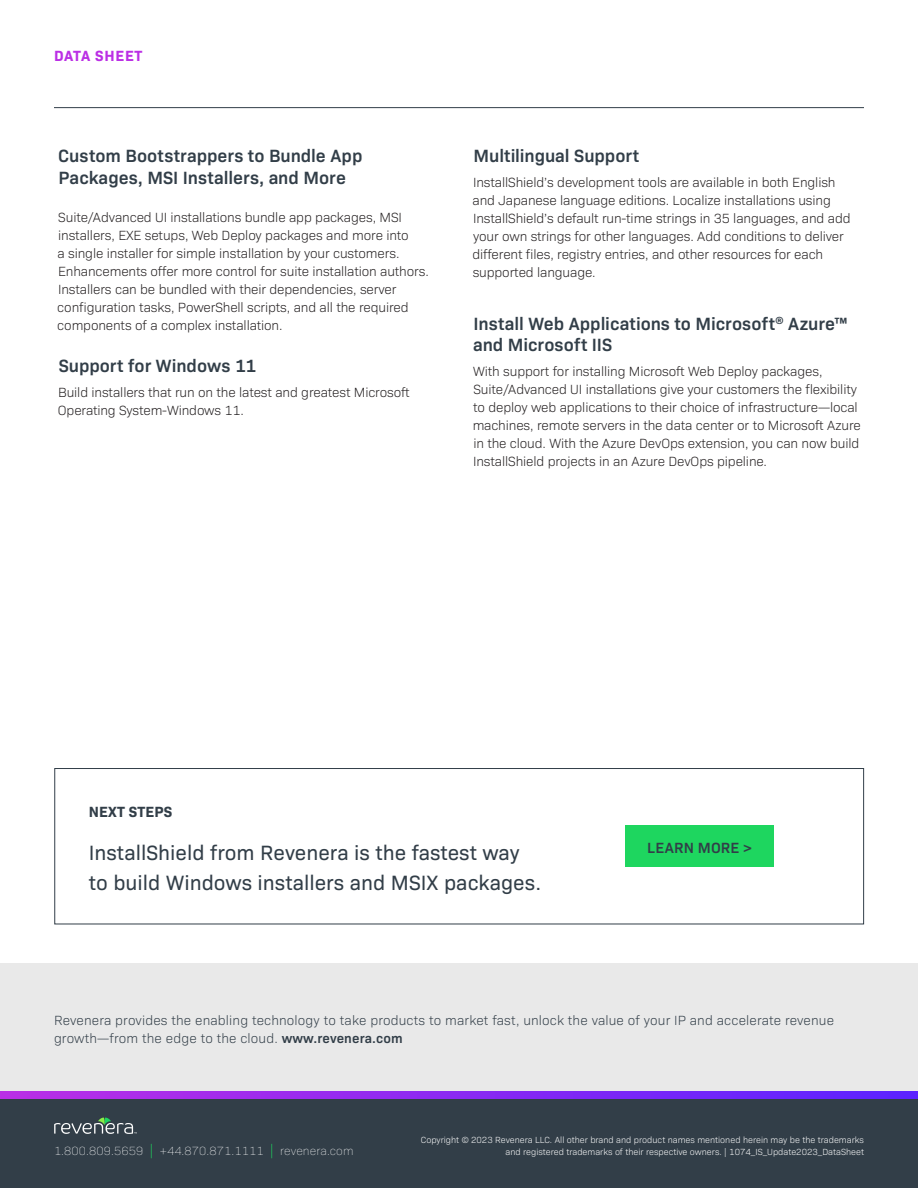
<style>
.page{position:relative;width:918px;height:1188px;background:#fff}
.page>*{position:absolute;margin:0;border:0;box-sizing:border-box;transform-origin:0 0}
.CTA_body{font:21px/30px "Bio Sans";color:#323e48}
.t1{font:600 18px/21.6px "Bio Sans";color:#323e48}
.CTA_button{font:600 15px "Bio Sans";letter-spacing:.01em;color:#323e48}
.t2{font:700 15px "Bio Sans";letter-spacing:.05em;color:#bb2fe5}
.Next_Steps_Key_Benef{font:700 15px "Bio Sans";letter-spacing:.01em;color:#323e48}
.Body{font:300 13.5px/18px "Bio Sans";letter-spacing:-.01em;color:#231f20}
.t3{font:300 13.5px/18px "Bio Sans";letter-spacing:.01em;color:#323e48}
.t4{font:200 12px "Bio Sans";letter-spacing:.01em;color:#fff}
.t5{font:300 9px/12.8px "Bio Sans";color:#fff;text-align:right}
.s1{font-weight:600}
.s2{font-weight:300;font-size:14.4px;color:#1ed65f}
</style>
<div class="page">
<hr style="left:54px;top:107px;width:810px;height:1px;background:#323e48">
<div style="left:0;top:963px;width:918px;height:128px;background:#e9e9e9"></div>
<div style="left:0;top:1098px;width:918px;height:90px;background:#323e48"></div>
<svg style="left:54px;top:1118px;width:83px;height:16px"></svg>
<svg style="left:0;top:1091px;width:918px;height:7px;background:#8a28f2"></svg>
<div style="left:54px;top:768px;width:810px;height:156px;border:1px solid #323e48"></div>
<div style="left:625px;top:826px;width:149px;height:41px;background:#1ed65f"></div>
<p class="t2" style="left:54px;top:45px;width:90px">DATA SHEET</p>
<h4 class="t1" style="left:58px;top:144px;width:306px">Custom Bootstrappers to Bundle App<br>Packages, MSI Installers, and More</h4>
<h4 class="Body" style="left:57px;top:207px;width:373px">Suite/Advanced UI installations bundle app packages, MSI installers, EXE setups, Web Deploy packages and more into<br>a single installer for simple installation by your customers.<br>Enhancements offer more control for suite installation authors.<br>Installers can be bundled with their dependencies, server configuration tasks, PowerShell scripts, and all the required components of a complex installation.</h4>
<h4 class="t1" style="left:59px;top:353px;width:199px">Support for Windows 11</h4>
<p class="Body" style="left:58px;top:382px;width:353px">Build installers that run on the latest and greatest Microsoft<br>Operating System-Windows 11.</p>
<h4 class="t1" style="left:474px;top:144px;width:167px">Multilingual Support</h4>
<p class="Body" style="left:472px;top:172px;width:380px">InstallShield’s development tools are available in both English and Japanese language editions. Localize installations using InstallShield’s default run-time strings in 35 languages, and add your own strings for other languages. Add conditions to deliver different files, registry entries, and other resources for each supported language.</p>
<h4 class="t1" style="left:473px;top:311px;width:376px">Install Web Applications to Microsoft<sup>®</sup> Azure™ and Microsoft IIS</h4>
<p class="Body" style="left:473px;top:362px;width:390px">With support for installing Microsoft Web Deploy packages, Suite/Advanced UI installations give your customers the flexibility to deploy web applications to their choice of infrastructure—local machines, remote servers in the data center or to Microsoft Azure in the cloud. With the Azure DevOps extension, you can now build InstallShield projects in an Azure DevOps pipeline.</p>
<p class="Next_Steps_Key_Benef" style="left:89px;top:800px;width:85px">NEXT STEPS</p>
<p class="CTA_body" style="left:89px;top:836px;width:454px">InstallShield from Revenera is the fastest way to build Windows installers and MSIX packages.</p>
<p class="CTA_button" style="left:647px;top:837px;width:106px">LEARN MORE &gt;</p>
<p class="t3" style="left:54px;top:1010px;width:782px">Revenera provides the enabling technology to take products to market fast, unlock the value of your IP and accelerate revenue growth—from the edge to the cloud. <span class="s1">www.revenera.com</span></p>
<p class="t4" style="left:54px;top:1142px;width:301px">1.800.809.5659 <span class="s2">|</span> +44.870.871.1111 <span class="s2">|</span> revenera.com</p>
<p class="t5" style="left:421px;top:1133px;width:445px">Copyright © 2023 Revenera LLC. All other brand and product names mentioned herein may be the trademarks and registered trademarks of their respective owners. | 1074_IS_Update2023_DataSheet</p>
<p class="t5" style="left:487px;top:1133px;width:7px">1</p>
<p class="t5" style="left:510px;top:1145px;width:236px">and registered trademarks of thei respective owners. | 74</p>
<p class="t5" style="left:766px;top:1145px;width:31px">Launch</p>
<p class="t5" style="left:812px;top:1145px;width:7px">1</p>
</div>
